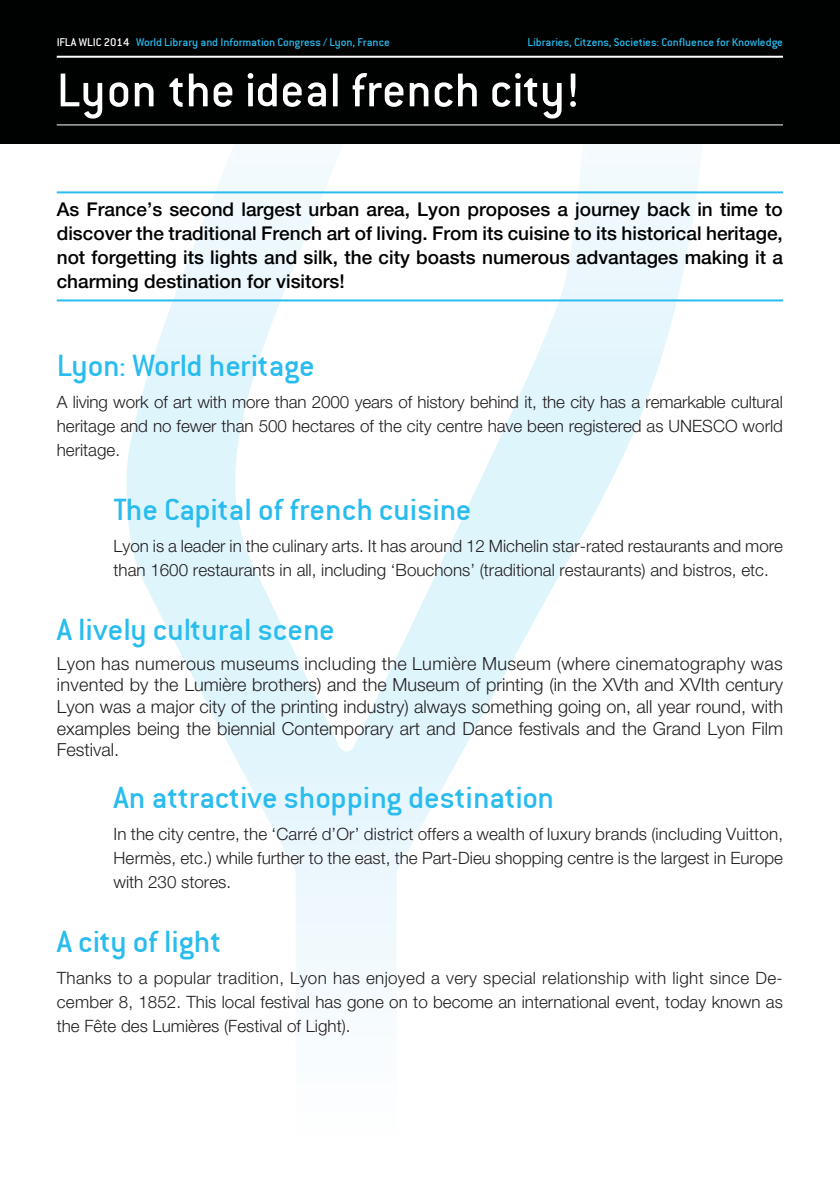
<style>
.page{position:relative;width:840px;height:1191px;background:#fff}
.page>*{position:absolute;margin:0;border:0;box-sizing:border-box;transform-origin:0 0}
.t1{font:52px "Conduit ITC";letter-spacing:.005em;color:#fff}
.t2{font:34px "Conduit ITC";color:#29bcee}
.t3{font:500 19px/24px "Helvetica Neue LT";color:#000101;text-align:justify}
.t4{font:300 18px/21.6px "Helvetica Neue LT";color:#231f20;text-align:justify}
.t5{font:300 17px/24px "Helvetica Neue LT";color:#231f20;text-align:justify}
.t6{font:12.4px "Conduit ITC";color:#29bcee}
.s1{color:#fff}
</style>
<div class="page">
<svg style="left:126px;top:143px;width:587px;height:852px"></svg>
<div style="left:0;top:0;width:839px;height:143px;background:#000101"></div>
<hr style="left:57px;top:191px;width:725px;height:2px;background:#29bcee">
<hr style="left:57px;top:299px;width:725px;height:2px;background:#29bcee">
<hr style="left:57px;top:56px;width:725px;height:2px;background:#fff">
<hr style="left:57px;top:124px;width:725px;height:1px;background:#fff">
<p class="t6" style="left:57px;top:35px;width:334px"><span class="s1">IFLA WLIC 2014</span> World Library and Information Congress / Lyon, France</p>
<p class="t6" style="left:527px;top:35px;width:257px">Libraries, Citzens, Societies: Confluence for Knowledge</p>
<h1 class="t1" style="left:57px;top:61px;width:523px">Lyon the ideal french city!</h1>
<p class="t3" style="left:57px;top:197px;width:727px">As France’s second largest urban area, Lyon proposes a journey back in time to discover the traditional French art of living. From its cuisine to its historical heritage, not forgetting its lights and silk, the city boasts numerous advantages making it a charming destination for visitors!</p>
<h2 class="t2" style="left:57px;top:346px;width:259px">Lyon: World heritage</h2>
<p class="t5" style="left:57px;top:390px;width:727px">A living work of art with more than 2000 years of history behind it, the city has a remarkable cultural heritage and no fewer than 500 hectares of the city centre have been registered as UNESCO world heritage.</p>
<h2 class="t2" style="left:113px;top:490px;width:359px">The Capital of french cuisine</h2>
<p class="t5" style="left:113px;top:534px;width:670px">Lyon is a leader in the culinary arts. It has around 12 Michelin star-rated restaurants and more than 1600 restaurants in all, including ‘Bouchons’ (traditional restaurants) and bistros, etc.</p>
<h2 class="t2" style="left:57px;top:610px;width:279px">A lively cultural scene</h2>
<p class="t4" style="left:57px;top:652px;width:727px">Lyon has numerous museums including the Lumière Museum (where cinematography was invented by the Lumière brothers) and the Museum of printing (in the XVth and XVIth century Lyon was a major city of the printing industry) always something going on, all year round, with examples being the biennial Contemporary art and Dance festivals and the Grand Lyon Film Festival.</p>
<h2 class="t2" style="left:113px;top:778px;width:442px">An attractive shopping destination</h2>
<p class="t5" style="left:113px;top:822px;width:670px">In the city centre, the ‘Carré d’Or’ district offers a wealth of luxury brands (including Vuitton, Hermès, etc.) while further to the east, the Part-Dieu shopping centre is the largest in Europe with 230 stores.</p>
<h2 class="t2" style="left:57px;top:922px;width:166px">A city of light</h2>
<p class="t5" style="left:57px;top:966px;width:727px">Thanks to a popular tradition, Lyon has enjoyed a very special relationship with light since De&shy;cember 8, 1852. This local festival has gone on to become an international event, today known as the Fête des Lumières (Festival of Light).</p>
</div>
